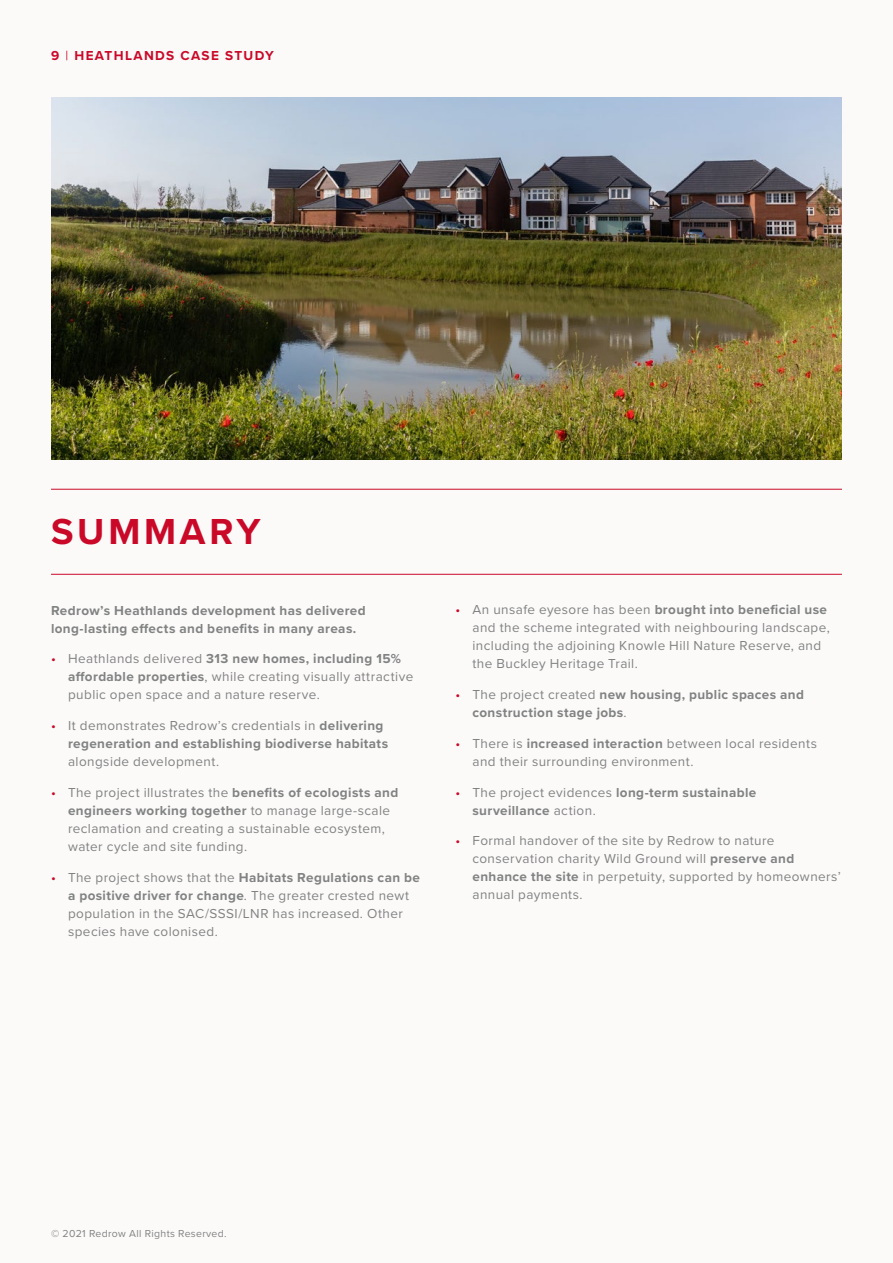
<style>
.page{position:relative;width:893px;height:1263px;background:#fbfaf9}
.page>*{position:absolute;margin:0;border:0;box-sizing:border-box;transform-origin:0 0}
.t1{font:700 37.5px "Proxima Nova";letter-spacing:.1em;color:#ca0928}
.t2{font:13.5px/18px "Proxima Nova";letter-spacing:.03em;color:#818282}
.t3{font:700 13.5px/18px "Proxima Nova";letter-spacing:.03em;color:#818282}
.t4{font:700 13.5px "Proxima Nova";letter-spacing:.1em;color:#ca0928}
.t5{font:10.5px "Proxima Nova";letter-spacing:.03em;color:#828282}
.s1{font-weight:400}
.s2{color:#ca0928}
.s3{font-weight:700}
.s4{font-weight:400;color:#ca0928}
</style>
<div class="page">
<hr style="left:51px;top:574px;width:791px;height:1px;background:#ca0928">
<hr style="left:51px;top:489px;width:791px;height:1px;background:#ca0928">
<img style="left:51px;top:98px;width:791px;height:361px">
<p class="t4" style="left:51px;top:45px;width:224px">9 <span class="s1">|</span> HEATHLANDS CASE STUDY</p>
<h1 class="t1" style="left:51px;top:504px;width:211px">SUMMARY</h1>
<p class="t3" style="left:51px;top:601px;width:316px">Redrow’s Heathlands development has delivered long-lasting effects and benefits in many areas.</p>
<p class="t2" style="left:68px;top:649px;width:347px;text-indent:-17px"><span class="s2">•</span> Heathlands delivered <span class="s3">313 new homes, including 15% affordable properties</span>, while creating visually attractive public open space and a nature reserve.</p>
<p class="t3" style="left:68px;top:716px;width:322px;text-indent:-17px"><span class="s4">•</span> <span class="s1">It demonstrates Redrow’s credentials in</span> delivering regeneration and establishing biodiverse habitats</p>
<p class="t2" style="left:68px;top:752px;width:153px">alongside development.</p>
<p class="t2" style="left:68px;top:783px;width:332px;text-indent:-17px"><span class="s2">•</span> The project illustrates the <span class="s3">benefits of ecologists and engineers working together</span> to manage large-scale reclamation and creating a sustainable ecosystem, water cycle and site funding.</p>
<p class="t2" style="left:68px;top:867px;width:354px;text-indent:-17px"><span class="s2">•</span> The project shows that the <span class="s3">Habitats Regulations can be a positive driver for change</span>. The greater crested newt population in the SAC/SSSI/LNR has increased. Other species have colonised.</p>
<p class="t2" style="left:472px;top:600px;width:359px;text-indent:-17px"><span class="s2">•</span> An unsafe eyesore has been <span class="s3">brought into beneficial use </span>and the scheme integrated with neighbouring landscape, including the adjoining Knowle Hill Nature Reserve, and the Buckley Heritage Trail.</p>
<p class="t3" style="left:472px;top:685px;width:333px;text-indent:-17px"><span class="s4">•</span> <span class="s1">The project created</span> new housing, public spaces and construction stage jobs<span class="s1">.</span></p>
<p class="t2" style="left:472px;top:734px;width:346px;text-indent:-17px"><span class="s2">•</span> There is <span class="s3">increased interaction</span> between local residents and their surrounding environment.</p>
<p class="t3" style="left:472px;top:783px;width:285px;text-indent:-17px"><span class="s4">•</span> <span class="s1">The project evidences</span> long-term sustainable surveillance <span class="s1">action.</span></p>
<p class="t2" style="left:472px;top:831px;width:370px;text-indent:-17px"><span class="s2">•</span> Formal handover of the site by Redrow to nature conservation charity Wild Ground will <span class="s3">preserve and enhance the site</span> in perpetuity, supported by homeowners’ annual payments.</p>
<p class="t5" style="left:51px;top:1226px;width:177px">© 2021 Redrow All Rights Reserved.</p>
</div>
